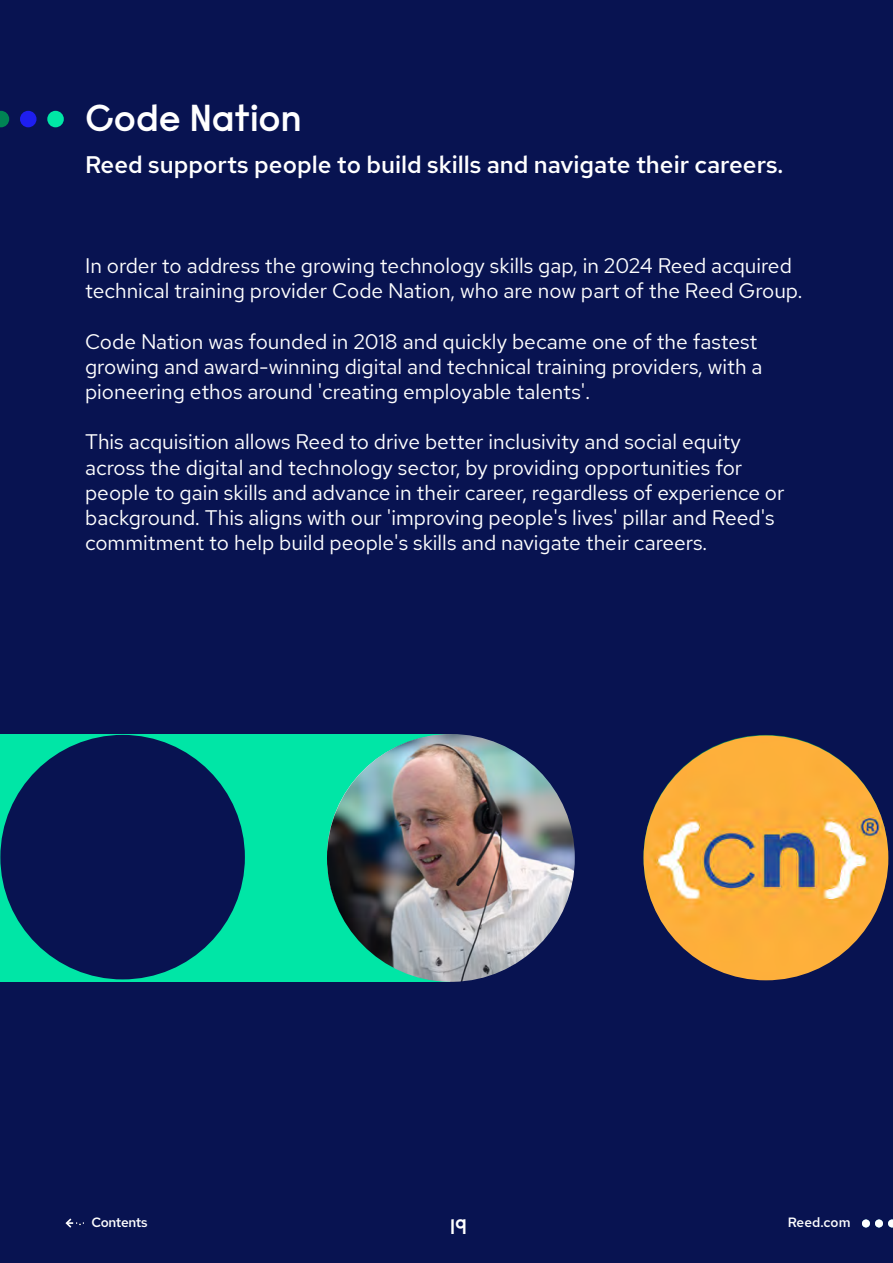
<style>
.page{position:relative;width:893px;height:1263px;background:#081351}
.page>*{position:absolute;margin:0;border:0;box-sizing:border-box;transform-origin:0 0}
.t1{font:600 37.5px "Raisonne Pro";color:#fff}
.t2{font:500 24px "Red Hat Text";color:#fff}
.t3{font:21px/25.2px "Red Hat Text";color:#fff}
.t4{font:600 21px "Raisonne Pro";color:#fff}
.t5{font:500 13.5px "Red Hat Text";letter-spacing:-.025em;color:#fff}
</style>
<div class="page">
<div style="left:0;top:734px;width:449px;height:248px;background:#00e6a6"></div>
<div style="left:0;top:735px;width:245px;height:244px;background:#081351;border-radius:50%"></div>
<svg style="left:65px;top:1218px;width:19px;height:10px"></svg>
<svg style="left:888px;top:1219px;width:5px;height:8px"></svg>
<div style="left:875px;top:1219px;width:8px;height:8px;background:#fff;border-radius:50%"></div>
<div style="left:862px;top:1219px;width:8px;height:8px;background:#fff;border-radius:50%"></div>
<div style="left:47px;top:111px;width:17px;height:16px;background:#00e6a6;border-radius:50%"></div>
<div style="left:20px;top:111px;width:17px;height:16px;background:#1e1ef0;border-radius:50%"></div>
<svg style="left:0;top:111px;width:9px;height:16px"></svg>
<img style="left:327px;top:734px;width:248px;height:248px;border-radius:123px">
<img style="left:643px;top:735px;width:245px;height:245px;border-radius:122px">
<h1 class="t1" style="left:85px;top:94px;width:218px">Code Nation</h1>
<p class="t2" style="left:85px;top:149px;width:700px">Reed supports people to build skills and navigate their careers.</p>
<p class="t3" style="left:85px;top:253px;width:719px">In order to address the growing technology skills gap, in 2024 Reed acquired technical training provider Code Nation, who are now part of the Reed Group.</p>
<p class="t3" style="left:85px;top:328px;width:679px">Code Nation was founded in 2018 and quickly became one of the fastest growing and award-winning digital and technical training providers, with a pioneering ethos around 'creating employable talents'.</p>
<p class="t3" style="left:85px;top:429px;width:701px">This acquisition allows Reed to drive better inclusivity and social equity across the digital and technology sector, by providing opportunities for people to gain skills and advance in their career, regardless of experience or background. This aligns with our 'improving people's lives' pillar and Reed's commitment to help build people's skills and navigate their careers.</p>
<p class="t5" style="left:92px;top:1213px;width:58px">Contents</p>
<p class="t5" style="left:788px;top:1213px;width:64px">Reed.com</p>
<p class="t4" style="left:450px;top:1213px;width:18px">19</p>
</div>
